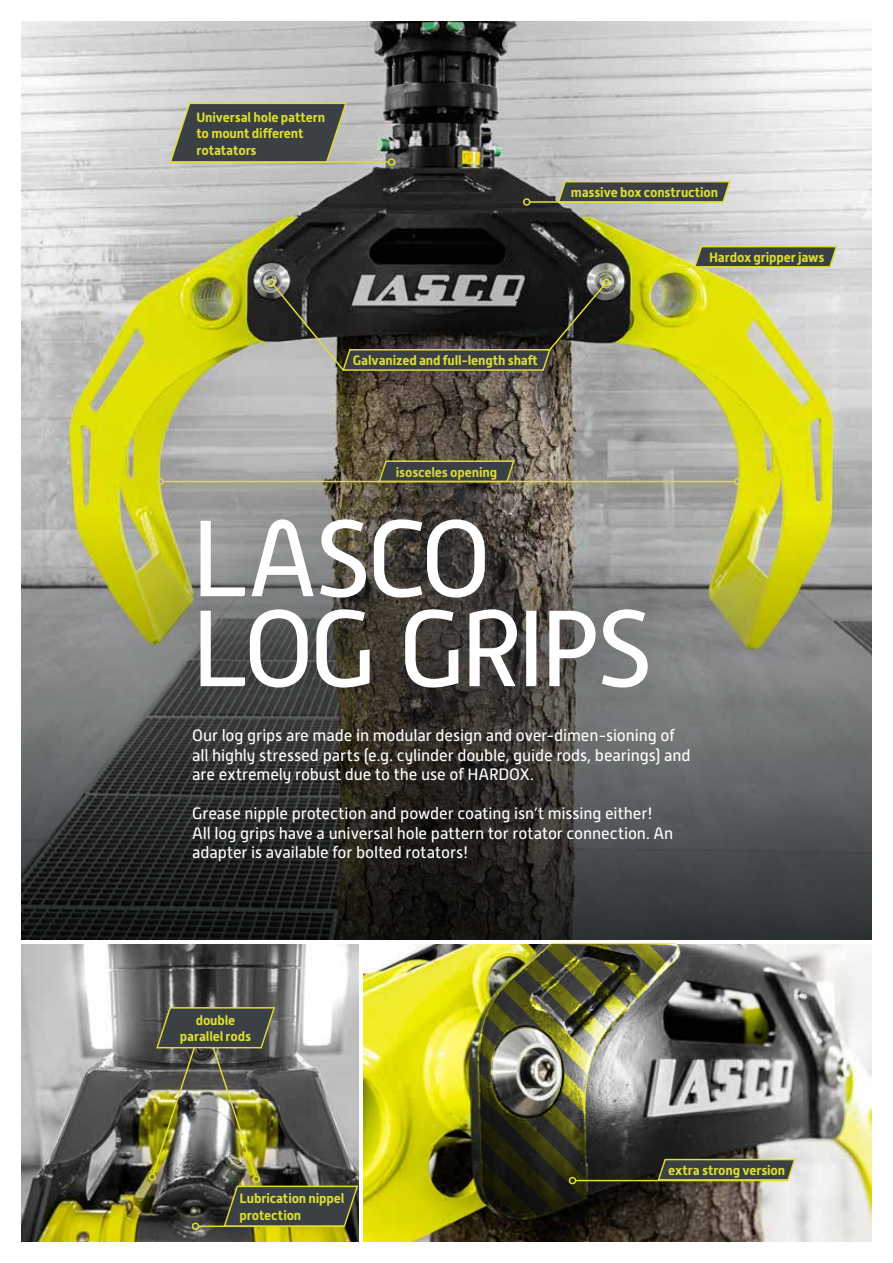
<style>
.page{position:relative;width:893px;height:1263px;background:#fff}
.page>*{position:absolute;margin:0;border:0;box-sizing:border-box;transform-origin:0 0}
.t1{font:108px/90px "Alwyn New";letter-spacing:-.05em;color:#fff}
.t2{font:16.5px/19.5px "Alwyn New";letter-spacing:-.01em;color:#fff}
.t3{font:700 13.5px/16.5px "Alwyn New";letter-spacing:-.01em;color:#ddde31}
</style>
<div class="page">
<img style="left:21px;top:21px;width:851px;height:493px">
<img style="left:21px;top:944px;width:338px;height:298px">
<img style="left:363px;top:944px;width:509px;height:298px">
<svg style="left:21px;top:514px;width:851px;height:426px;background:#4f5146"></svg>
<svg style="left:478px;top:944px;width:319px;height:275px;background:#646353"></svg>
<img style="left:147px;top:1006px;width:212px;height:222px">
<svg style="left:693px;top:245px;width:145px;height:23px;background:#575c4f"></svg>
<svg style="left:557px;top:180px;width:175px;height:23px;background:#565b4f"></svg>
<svg style="left:169px;top:102px;width:179px;height:62px;background:#545854"></svg>
<svg style="left:134px;top:454px;width:577px;height:299px;background:#69675d"></svg>
<hr style="left:169px;top:161px;width:219px;height:2px;background:#ddde31">
<div style="left:388px;top:158px;width:7px;height:8px;border:2px solid #ddde31;border-radius:50%"></div>
<hr style="left:163px;top:481px;width:572px;height:1px;background:#ddde31">
<div style="left:734px;top:478px;width:8px;height:7px;border:2px solid #ddde31;border-radius:50%"></div>
<div style="left:156px;top:478px;width:8px;height:7px;border:2px solid #ddde31;border-radius:50%"></div>
<hr style="left:670px;top:266px;width:160px;height:2px;background:#ddde31">
<div style="left:664px;top:263px;width:7px;height:8px;border:2px solid #ddde31;border-radius:50%"></div>
<hr style="left:530px;top:201px;width:193px;height:2px;background:#ddde31">
<div style="left:523px;top:198px;width:7px;height:8px;border:2px solid #ddde31;border-radius:50%"></div>
<svg style="left:267px;top:278px;width:344px;height:94px;background:#4a4943"></svg>
<hr style="left:575px;top:1180px;width:213px;height:1px;background:#ddde31">
<div style="left:569px;top:1177px;width:7px;height:7px;border:2px solid #ddde31;border-radius:50%"></div>
<hr style="left:199px;top:1225px;width:146px;height:2px;background:#ddde31">
<div style="left:192px;top:1222px;width:7px;height:8px;border:2px solid #ddde31;border-radius:50%"></div>
<p class="t3" style="left:196px;top:109px;width:130px">Universal hole pattern to mount different rotatators</p>
<p class="t3" style="left:571px;top:184px;width:149px">massive box construction</p>
<p class="t3" style="left:709px;top:249px;width:117px">Hardox gripper jaws</p>
<p class="t3" style="left:353px;top:352px;width:186px">Galvanized and full-length shaft</p>
<p class="t3" style="left:396px;top:464px;width:103px">isosceles opening</p>
<h1 class="t1" style="left:191px;top:514px;width:464px">LASCO<br>LOG GRIPS</h1>
<p class="t2" style="left:192px;top:726px;width:500px">Our log grips are made in modular design and over-dimen-sioning of all highly stressed parts (e.g. cylinder double, guide rods, bearings) and are extremely robust due to the use of HARDOX.</p>
<p class="t2" style="left:192px;top:804px;width:483px">Grease nipple protection and powder coating isn’t missing either!<br>All log grips have a universal hole pattern tor rotator connection. An adapter is available for bolted rotators!</p>
<p class="t3" style="left:180px;top:1012px;width:73px;text-align:center">double parallel rods</p>
<p class="t3" style="left:240px;top:1190px;width:106px">Lubrication nippel protection</p>
<p class="t3" style="left:668px;top:1162px;width:119px">extra strong version</p>
</div>
